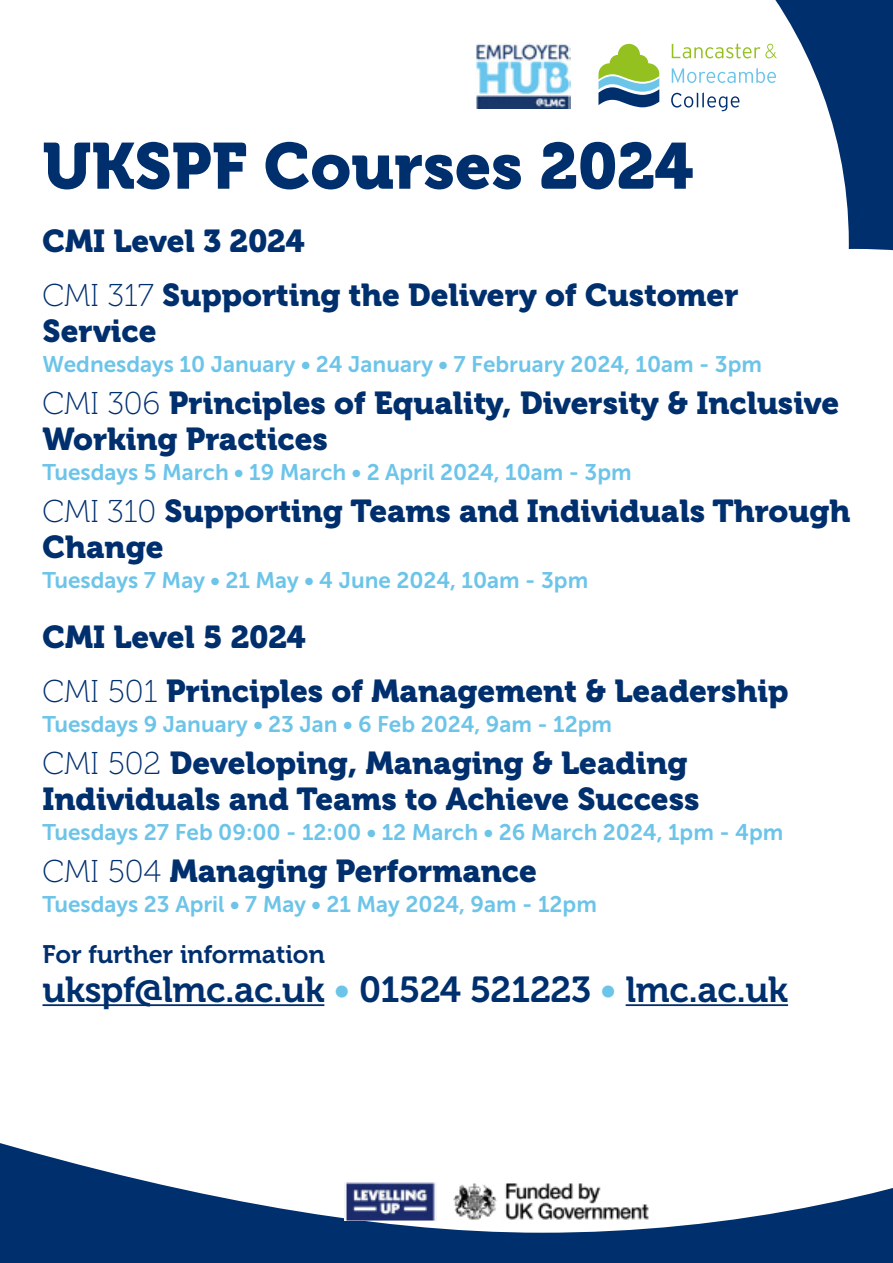
<style>
.page{position:relative;width:893px;height:1263px;background:#002f6e}
.page>*{position:absolute;margin:0;border:0;box-sizing:border-box;transform-origin:0 0}
.t1{font:64.5px "Museo 900";color:#002f6e}
.t2{font:36px "Museo 700";letter-spacing:-.01em;color:#002f6e}
.t3{font:31.5px/36px "Museo 900";color:#002f6e}
.t4{font:25.2px "Museo 700";color:#002f6e}
.t5{font:22.5px "Museo Sans 700";color:#6cc4e9}
.s1{font-family:"Museo 100"}
.s2{color:#6cc4e9}
</style>
<div class="page">
<div style="left:0;top:0;width:893px;height:1233px;background:#fff"></div>
<hr style="left:43px;top:1004px;width:281px;height:2px;background:#002f6e">
<hr style="left:626px;top:1004px;width:162px;height:2px;background:#002f6e">
<svg style="left:672px;top:68px;width:104px;height:15px;background:#d8eff9"></svg>
<svg style="left:671px;top:92px;width:68px;height:19px"></svg>
<svg style="left:672px;top:43px;width:105px;height:15px;background:#e7f1cd"></svg>
<svg style="left:598px;top:44px;width:61px;height:63px"></svg>
<img style="left:475px;top:42px;width:96px;height:66px">
<img style="left:450px;top:1181px;width:202px;height:41px">
<img style="left:344px;top:1182px;width:93px;height:38px">
<h1 class="t1" style="left:43px;top:129px;width:652px">UKSPF Courses 2024</h1>
<p class="t3" style="left:43px;top:214px;width:698px;line-height:54px">CMI Level 3 2024<br><span class="s1">CMI 317</span> Supporting the Delivery of Customer</p>
<p class="t3" style="left:43px;top:313px;width:116px">Service</p>
<p class="t5" style="left:43px;top:351px;width:721px">Wednesdays 10 January • 24 January • 7 February 2024, 10am - 3pm</p>
<p class="t3" style="left:43px;top:385px;width:798px"><span class="s1">CMI 306</span> Principles of Equality, Diversity &amp; Inclusive<br>Working Practices</p>
<p class="t5" style="left:43px;top:459px;width:591px">Tuesdays 5 March • 19 March • 2 April 2024, 10am - 3pm</p>
<p class="t3" style="left:43px;top:493px;width:809px"><span class="s1">CMI 310</span> Supporting Teams and Individuals Through<br>Change</p>
<p class="t5" style="left:43px;top:567px;width:547px">Tuesdays 7 May • 21 May • 4 June 2024, 10am - 3pm</p>
<p class="t3" style="left:43px;top:610px;width:748px;line-height:54px">CMI Level 5 2024<br><span class="s1">CMI 501</span> Principles of Management &amp; Leadership</p>
<p class="t5" style="left:43px;top:711px;width:571px">Tuesdays 9 January • 23 Jan • 6 Feb 2024, 9am - 12pm</p>
<p class="t3" style="left:43px;top:745px;width:659px"><span class="s1">CMI 502</span> Developing, Managing &amp; Leading<br>Individuals and Teams to Achieve Success</p>
<p class="t5" style="left:43px;top:819px;width:742px">Tuesdays 27 Feb 09:00 - 12:00 • 12 March • 26 March 2024, 1pm - 4pm</p>
<p class="t3" style="left:43px;top:853px;width:496px"><span class="s1">CMI 504</span> Managing Performance</p>
<p class="t5" style="left:43px;top:891px;width:556px">Tuesdays 23 April • 7 May • 21 May 2024, 9am - 12pm</p>
<p class="t4" style="left:43px;top:940px;width:284px">For further information</p>
<p class="t2" style="left:43px;top:969px;width:747px">ukspf@lmc.ac.uk <span class="s2">•</span> 01524 521223 <span class="s2">•</span> lmc.ac.uk</p>
</div>
